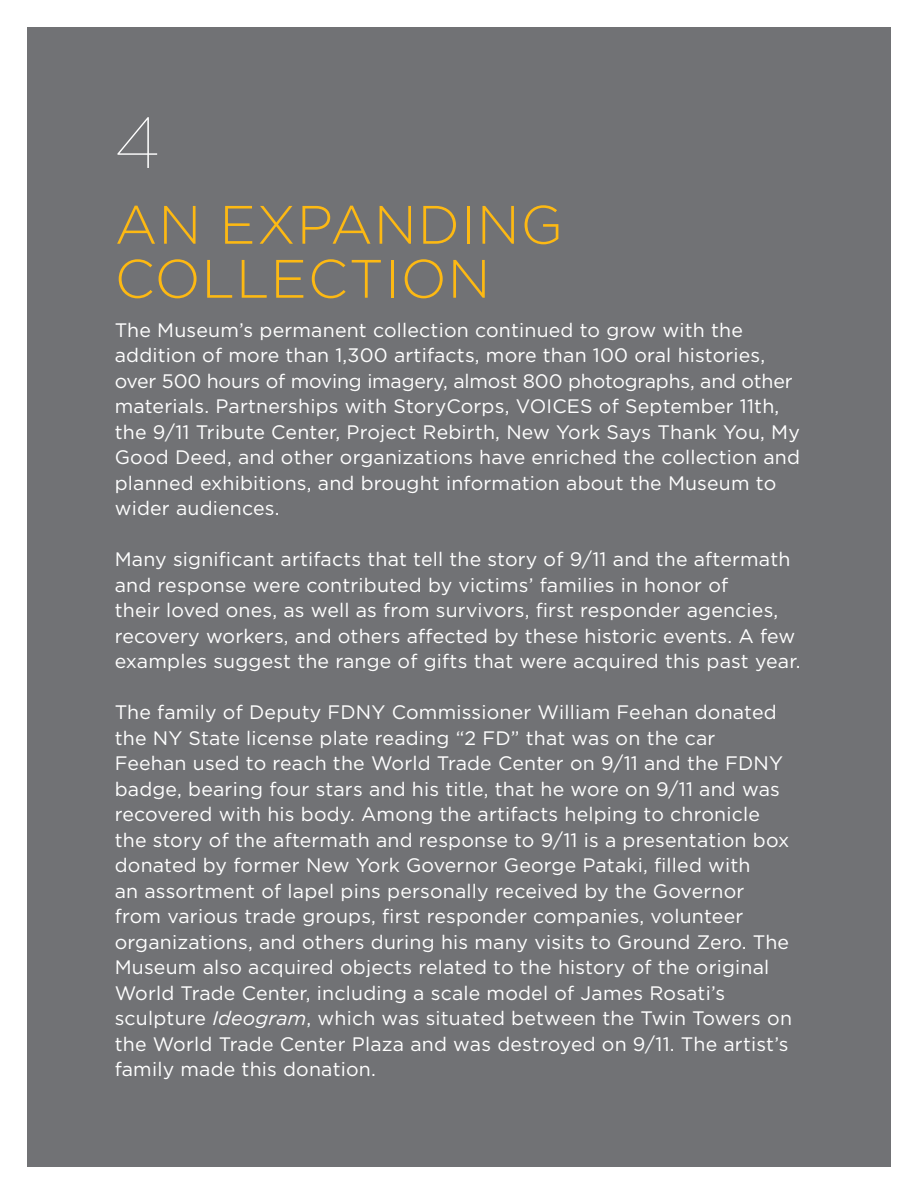
<style>
.page{position:relative;width:918px;height:1188px;background:#fff}
.page>*{position:absolute;margin:0;border:0;box-sizing:border-box;transform-origin:0 0}
.t1{font:100 72px "Gotham";color:#fff}
.t2{font:300 54px/54px "Gotham";letter-spacing:.02em;color:#fdb913}
.t3{font:19.5px/25.5px "Gotham";letter-spacing:.01em;color:#fff}
.s1{font-style:italic}
</style>
<div class="page">
<div style="left:27px;top:27px;width:864px;height:1139px;background:#717275"></div>
<h1 class="t1" style="left:115px;top:104px;width:46px">4</h1>
<h2 class="t2" style="left:115px;top:197px;width:450px">AN EXPANDING<br>COLLECTION</h2>
<p class="t3" style="left:115px;top:317px;width:679px">The Museum’s permanent collection continued to grow with the addition of more than 1,300 artifacts, more than 100 oral histories, over 500 hours of moving imagery, almost 800 photographs, and other materials. Partnerships with StoryCorps, Voices</p>
<p class="t3" style="left:115px;top:393px;width:687px;text-indent:484px">of September 11th, the 9/11 Tribute Center, Project Rebirth, New York Says Thank You, My Good Deed, and other organizations have enriched the collection and planned exhibitions, and brought information about the Museum to wider audiences.</p>
<p class="t3" style="left:115px;top:546px;width:687px">Many significant artifacts that tell the story of 9/11 and the aftermath and response were contributed by victims’ families in honor of<br>their loved ones, as well as from survivors, first responder agencies, recovery workers, and others affected by these historic events. A few examples suggest the range of gifts that were acquired this past year.</p>
<p class="t3" style="left:115px;top:699px;width:679px">The family of Deputy FD NY Commissioner William Feehan donated the NY State license plate reading “2 FD” that was on the car Feehan used to reach the World Trade Center on 9/11 and the FD NY badge, bearing four stars and his title, that he wore on 9/11 and was recovered with his body. Among the artifacts helping to chronicle the story of the aftermath and response to 9/11 is a presentation box donated by former New York Governor George Pataki, filled with<br>an assortment of lapel pins personally received by the Governor from various trade groups, first responder companies, volunteer organizations, and others during his many visits to Ground Zero. The Museum also acquired objects related to the history of the original World Trade Center, including a scale model of James Rosati’s sculpture <span class="s1">Ideogram</span>, which was situated between the Twin Towers on the World Trade Center Plaza and was destroyed on 9/11. The artist’s family made this donation.</p>
</div>
